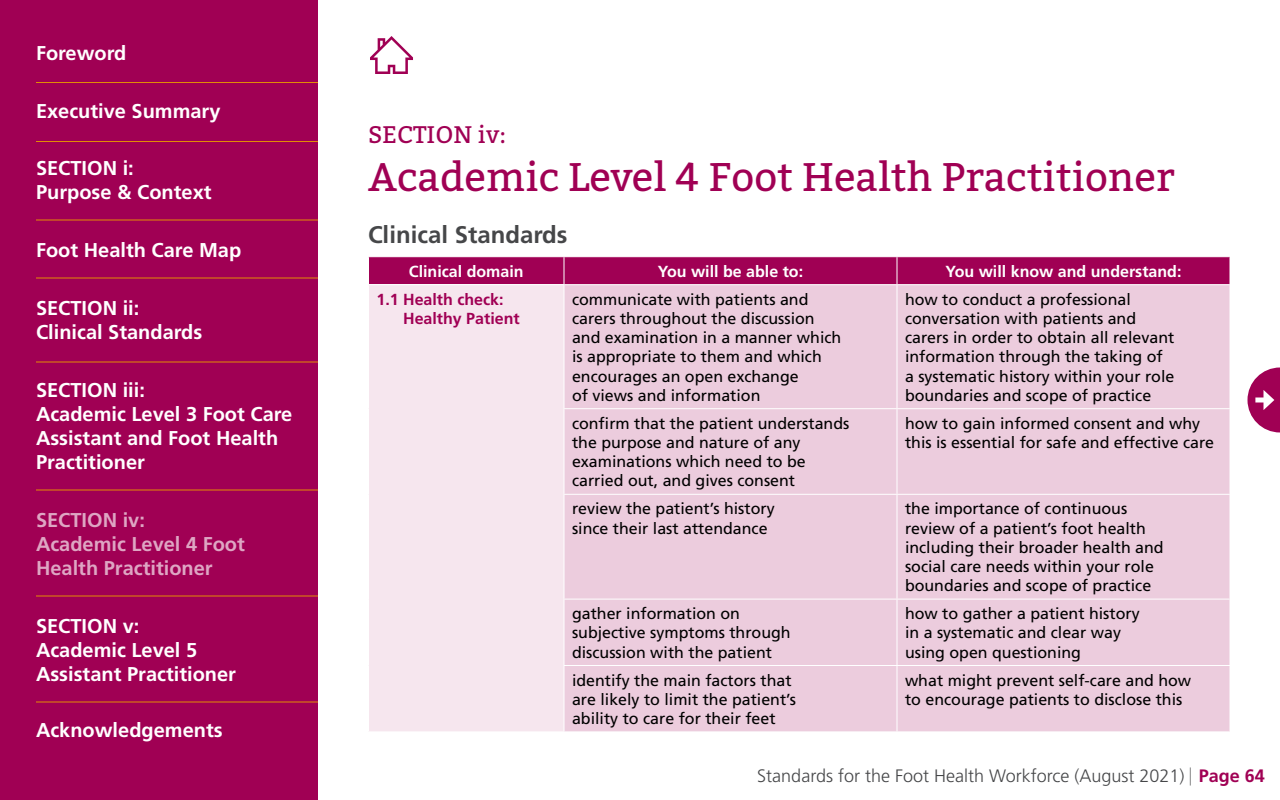
<style>
.page{position:relative;width:1280px;height:800px;background:#fff}
.page>*{position:absolute;margin:0;border:0;box-sizing:border-box;transform-origin:0 0}
.t1{font:40px "Bitter";color:#a00054}
.t2{font:700 24px "Frutiger LT Std";color:#464749}
.t3{font:24px "Bitter";color:#a00054}
.t4{font:700 20px/24px "Frutiger LT Std";color:#fff}
.t5{font:700 20px/24px "Frutiger LT Std";color:#dea6c3}
.t6{font:300 18px "Frutiger LT Std";color:#464749}
.t7{font:16px/19.2px "Frutiger LT Std";color:#000}
.t8{font:700 16px "Frutiger LT Std";color:#fff}
.t9{font:700 16px/19.2px "Frutiger LT Std";color:#a00054}
.s1{font-weight:700;color:#a00054}
</style>
<div class="page">
<svg style="left:370px;top:36px;width:43px;height:38px"></svg>
<div style="left:368px;top:285px;width:196px;height:447px;background:#f6e6ee"></div>
<div style="left:565px;top:285px;width:665px;height:446px;background:#ecccdd"></div>
<div style="left:368px;top:257px;width:862px;height:27px;background:#a00054"></div>
<hr style="left:368px;top:285px;width:1px;height:124px;background:#fff">
<hr style="left:368px;top:409px;width:1px;height:85px;background:#fff">
<hr style="left:368px;top:494px;width:1px;height:105px;background:#fff">
<hr style="left:368px;top:599px;width:1px;height:67px;background:#fff">
<hr style="left:368px;top:666px;width:1px;height:65px;background:#fff">
<hr style="left:368px;top:731px;width:196px;height:1px;background:#fff">
<hr style="left:896px;top:285px;width:2px;height:123px;background:#fff">
<hr style="left:564px;top:408px;width:333px;height:1px;background:#fff">
<hr style="left:897px;top:408px;width:333px;height:1px;background:#fff">
<hr style="left:896px;top:409px;width:2px;height:85px;background:#fff">
<hr style="left:564px;top:494px;width:333px;height:1px;background:#fff">
<hr style="left:897px;top:494px;width:333px;height:1px;background:#fff">
<hr style="left:896px;top:495px;width:2px;height:104px;background:#fff">
<hr style="left:564px;top:599px;width:333px;height:1px;background:#fff">
<hr style="left:897px;top:599px;width:333px;height:1px;background:#fff">
<hr style="left:896px;top:600px;width:2px;height:65px;background:#fff">
<hr style="left:564px;top:665px;width:333px;height:1px;background:#fff">
<hr style="left:897px;top:665px;width:333px;height:1px;background:#fff">
<hr style="left:896px;top:666px;width:2px;height:65px;background:#fff">
<svg style="left:1248px;top:368px;width:32px;height:64px"></svg>
<div style="left:0;top:0;width:318px;height:800px;background:#a00054"></div>
<hr style="left:36px;top:82px;width:282px;height:1px;background:#e28c05">
<hr style="left:36px;top:141px;width:282px;height:1px;background:#e28c05">
<hr style="left:36px;top:220px;width:282px;height:1px;background:#e28c05">
<hr style="left:36px;top:278px;width:282px;height:1px;background:#e28c05">
<hr style="left:36px;top:362px;width:282px;height:1px;background:#e28c05">
<hr style="left:36px;top:490px;width:282px;height:1px;background:#e28c05">
<hr style="left:36px;top:596px;width:282px;height:1px;background:#e28c05">
<hr style="left:36px;top:702px;width:282px;height:1px;background:#e28c05">
<p class="t4" style="left:36px;top:41px;width:92px">Foreword</p>
<p class="t4" style="left:36px;top:99px;width:186px">Executive Summary</p>
<p class="t4" style="left:36px;top:156px;width:177px">SECTION i:<br>Purpose &amp; Context</p>
<p class="t4" style="left:36px;top:238px;width:207px">Foot Health Care Map</p>
<p class="t4" style="left:36px;top:296px;width:168px">SECTION ii:<br>Clinical Standards</p>
<p class="t4" style="left:36px;top:378px;width:258px">SECTION iii:<br>Academic Level 3 Foot Care<br>Assistant and Foot Health<br>Practitioner</p>
<p class="t5" style="left:36px;top:508px;width:210px">SECTION iv:<br>Academic Level 4 Foot<br>Health Practitioner</p>
<p class="t4" style="left:36px;top:614px;width:202px">SECTION v:<br>Academic Level 5<br>Assistant Practitioner</p>
<p class="t4" style="left:36px;top:718px;width:188px">Acknowledgements</p>
<h2 class="t3" style="left:368px;top:120px;width:140px">SECTION iv:</h2>
<h1 class="t1" style="left:368px;top:152px;width:808px">Academic Level 4 Foot Health Practitioner</h1>
<h2 class="t2" style="left:368px;top:221px;width:201px">Clinical Standards</h2>
<p class="t8" style="left:409px;top:262px;width:116px">Clinical domain</p>
<p class="t8" style="left:658px;top:262px;width:147px">You will be able to:</p>
<p class="t8" style="left:946px;top:262px;width:237px">You will know and understand:</p>
<p class="t9" style="left:403px;top:290px;width:118px;text-indent:-27px">1.1 Health check:<br>Healthy Patient</p>
<p class="t7" style="left:572px;top:290px;width:271px">communicate with patients and carers throughout the discussion and examination in a manner which is appropriate to them and which encourages an open exchange<br>of views and information</p>
<p class="t7" style="left:905px;top:290px;width:271px">how to conduct a professional conversation with patients and carers in order to obtain all relevant information through the taking of a systematic history within your role boundaries and scope of practice</p>
<p class="t7" style="left:572px;top:414px;width:279px">confirm that the patient understands the purpose and nature of any examinations which need to be carried out, and gives consent</p>
<p class="t7" style="left:905px;top:414px;width:311px">how to gain informed consent and why this is essential for safe and effective care</p>
<p class="t7" style="left:572px;top:499px;width:204px">review the patient’s history since their last attendance</p>
<p class="t7" style="left:905px;top:499px;width:260px">the importance of continuous review of a patient’s foot health including their broader health and social care needs within your role boundaries and scope of practice</p>
<p class="t7" style="left:572px;top:604px;width:220px">gather information on subjective symptoms through discussion with the patient</p>
<p class="t7" style="left:905px;top:604px;width:236px">how to gather a patient history in a systematic and clear way using open questioning</p>
<p class="t7" style="left:572px;top:670px;width:226px">identify the main factors that are likely to limit the patient’s ability to care for their feet</p>
<p class="t7" style="left:905px;top:670px;width:288px">what might prevent self-care and how to encourage patients to disclose this</p>
<p class="t6" style="left:757px;top:765px;width:509px">Standards for the Foot Health Workforce (August 2021) | <span class="s1">Page 64</span></p>
</div>
